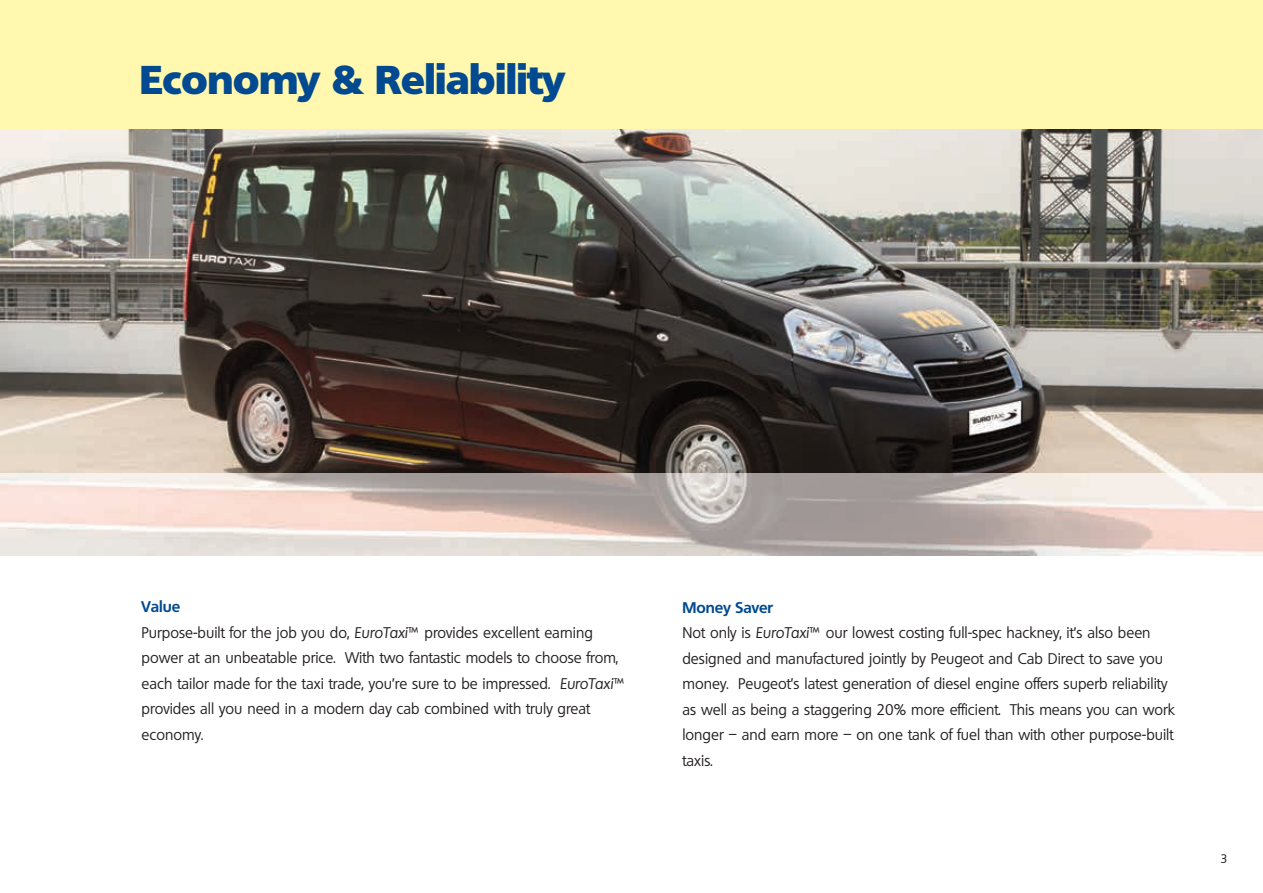
<style>
.page{position:relative;width:1263px;height:893px;background:#fff}
.page>*{position:absolute;margin:0;border:0;box-sizing:border-box;transform-origin:0 0}
.t1{font:800 39px "Quebec";color:#014990}
.t2{font:15px/25.5px "Quebec";color:#231f20}
.t3{font:12px "Quebec";color:#231f20}
.s1{font-weight:700;color:#014990}
.s2{font-style:italic}
</style>
<div class="page">
<img style="left:0;top:129px;width:1263px;height:344px">
<img style="left:0;top:473px;width:1263px;height:82px">
<div style="left:0;top:0;width:1263px;height:129px;background:#fff8ae"></div>
<h1 class="t1" style="left:140px;top:54px;width:426px">Economy &amp; Reliability</h1>
<p class="t2" style="left:142px;top:594px;width:485px"><span class="s1">Value<br></span>Purpose-built for the job you do, <span class="s2">EuroTaxi</span>™ provides excellent earning power at an unbeatable price. With two fantastic models to choose from, each tailor made for the taxi trade, you’re sure to be impressed. <span class="s2">EuroTaxi</span>™ provides all you need in a modern day cab combined with truly great economy.</p>
<p class="t2" style="left:682px;top:594px;width:494px"><span class="s1">Money Saver<br></span>Not only is <span class="s2">EuroTaxi</span>™ our lowest costing full-spec hackney, it’s also been designed and manufactured jointly by Peugeot and Cab Direct to save you money. Peugeot’s latest generation of diesel engine offers superb reliability as well as being a staggering 20% more efficient. This means you can work longer – and earn more – on one tank of fuel than with other purpose-built taxis.</p>
<p class="t3" style="left:1220px;top:850px;width:8px">3</p>
</div>
